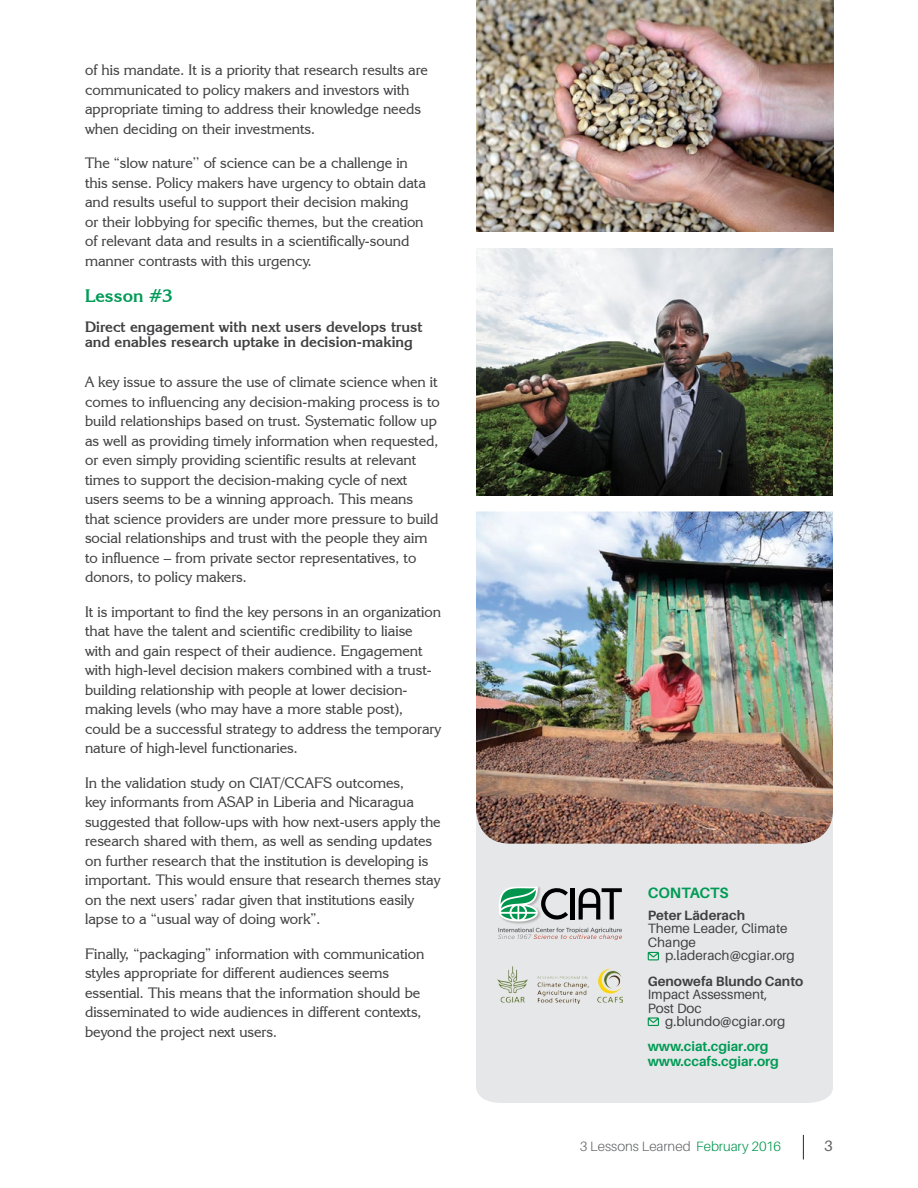
<style>
.page{position:relative;width:918px;height:1188px;background:#fff}
.page>*{position:absolute;margin:0;border:0;box-sizing:border-box;transform-origin:0 0}
.t1{font:700 18px "Korinna IT Cby BT";color:#009b56}
.t2{font:15px/19.5px "Korinna IT Cby BT";color:#414042}
.t3{font:700 15px/15px "Korinna IT Cby BT";color:#414042}
.t4{font:700 15px "Aileron";color:#009b56}
.t5{font:15px "Aileron";color:#636466}
.t6{font:13.5px/13.5px "Aileron";color:#414042}
.t7{font:700 13.5px/15px "Aileron";color:#009b56}
.t8{font:700 13.5px "Aileron";color:#414042}
.t9{font:300 13.5px "Aileron";letter-spacing:.005em;color:#636466}
.s1{color:#00954c}
</style>
<div class="page">
<svg style="left:803px;top:1135px;width:1px;height:25px"></svg>
<div style="left:476px;top:844px;width:357px;height:259px;background:#e6e7e8"></div>
<svg style="left:648px;top:952px;width:11px;height:8px"></svg>
<svg style="left:648px;top:1017px;width:11px;height:9px"></svg>
<hr style="left:571px;top:888px;width:4px;height:32px;background:#000">
<svg style="left:579px;top:888px;width:43px;height:32px"></svg>
<svg style="left:498px;top:928px;width:124px;height:12px"></svg>
<div style="left:498px;top:886px;width:43px;height:39px;background:#000;opacity:.25"></div>
<svg style="left:498px;top:885px;width:70px;height:37px;background:#97bcab"></svg>
<img style="left:476px;top:248px;width:357px;height:247px">
<img style="left:476px;top:0;width:357px;height:231px">
<img style="left:476px;top:512px;width:357px;height:332px">
<img style="left:498px;top:967px;width:124px;height:37px">
<p class="t2" style="left:85px;top:60px;width:345px">of his mandate. It is a priority that research results are communicated to policy makers and investors with appropriate timing to address their knowledge needs when deciding on their investments.</p>
<p class="t2" style="left:85px;top:153px;width:342px">The “slow nature’’ of science can be a challenge in this sense. Policy makers have urgency to obtain data and results useful to support their decision making<br>or their lobbying for specific themes, but the creation of relevant data and results in a scientifically-sound manner contrasts with this urgency.</p>
<p class="t1" style="left:85px;top:284px;width:89px">Lesson #3</p>
<p class="t3" style="left:85px;top:319px;width:339px">Direct engagement with next users develops trust and enables research uptake in decision-making</p>
<p class="t2" style="left:85px;top:372px;width:356px">A key issue to assure the use of climate science when it comes to influencing any decision-making process is to build relationships based on trust. Systematic follow up as well as providing timely information when requested, or even simply providing scientific results at relevant times to support the decision-making cycle of next users seems to be a winning approach. This means that science providers are under more pressure to build social relationships and trust with the people they aim to influence – from private sector representatives, to donors, to policy makers.</p>
<p class="t2" style="left:85px;top:601px;width:358px">It is important to find the key persons in an organization that have the talent and scientific credibility to liaise with and gain respect of their audience. Engagement with high-level decision makers combined with a trust&shy;building relationship with people at lower decision&shy;making levels (who may have a more stable post), could be a successful strategy to address the temporary nature of high-level functionaries.</p>
<p class="t2" style="left:85px;top:772px;width:357px">In the validation study on CIAT/CCAFS outcomes,<br>key informants from ASAP in Liberia and Nicaragua suggested that follow-ups with how next-users apply the research shared with them, as well as sending updates on further research that the institution is developing is important. This would ensure that research themes stay on the next users’ radar given that institutions easily lapse to a “usual way of doing work”.</p>
<p class="t2" style="left:85px;top:943px;width:341px">Finally, “packaging” information with communication styles appropriate for different audiences seems essential. This means that the information should be disseminated to wide audiences in different contexts, beyond the project next users.</p>
<p class="t4" style="left:648px;top:884px;width:83px">CONTACTS</p>
<p class="t8" style="left:648px;top:908px;width:99px">Peter Läderach</p>
<p class="t6" style="left:648px;top:922px;width:141px">Theme Leader, Climate<br>Change</p>
<p class="t6" style="left:665px;top:949px;width:131px">p.laderach@cgiar.org</p>
<p class="t8" style="left:648px;top:973px;width:157px">Genowefa Blundo Canto</p>
<p class="t6" style="left:648px;top:988px;width:121px">Impact Assessment,<br>Post Doc</p>
<p class="t6" style="left:665px;top:1015px;width:122px">g.blundo@cgiar.org</p>
<p class="t7" style="left:648px;top:1039px;width:133px">www.ciat.cgiar.org www.ccafs.cgiar.org</p>
<p class="t9" style="left:580px;top:1139px;width:203px">3 Lessons Learned <span class="s1">February 2016</span></p>
<p class="t5" style="left:824px;top:1138px;width:10px">3</p>
</div>
